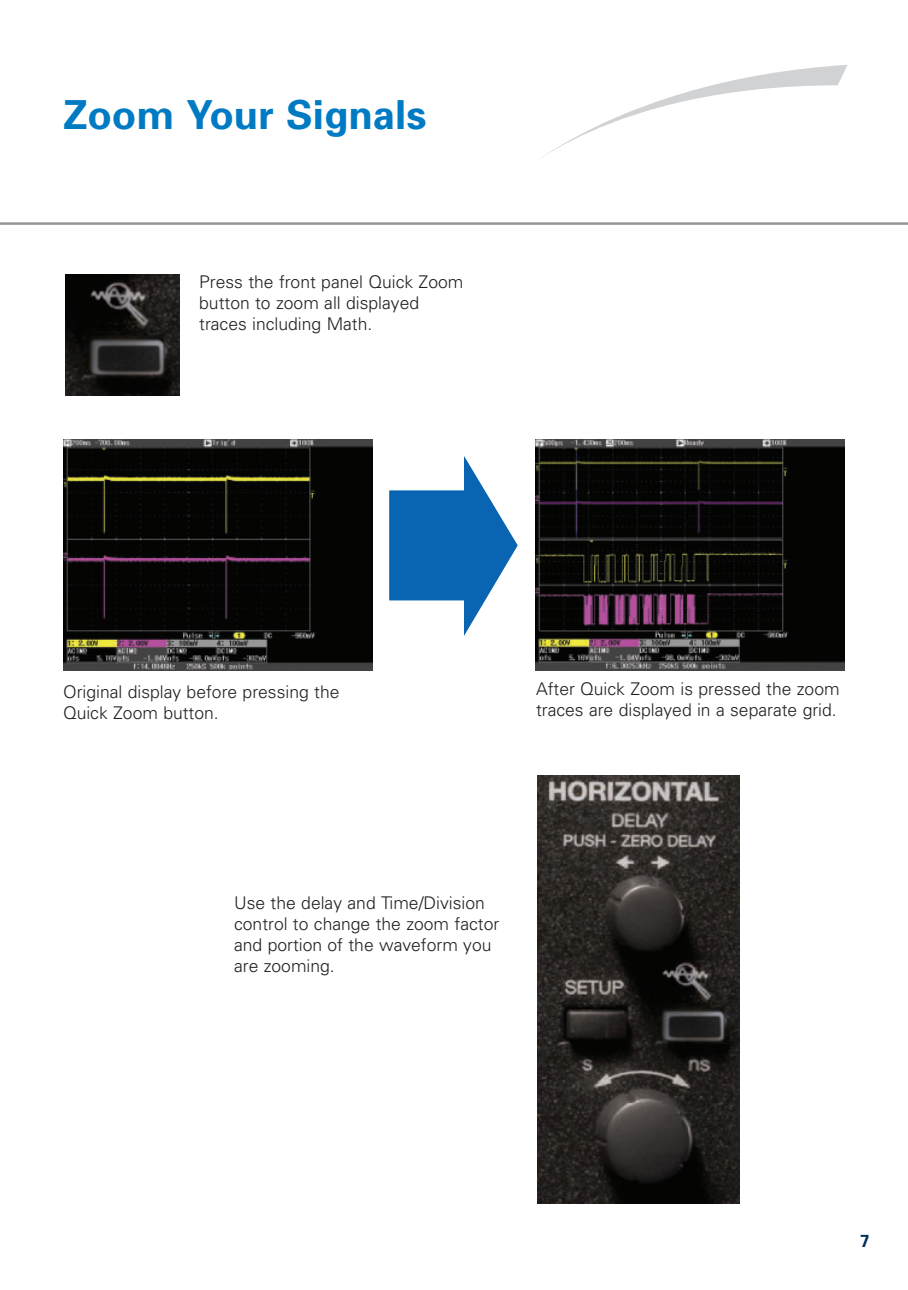
<style>
.page{position:relative;width:908px;height:1290px;background:#fff}
.page>*{position:absolute;margin:0;border:0;box-sizing:border-box;transform-origin:0 0}
.t1{font:700 40px "Univers";color:#007bc3}
.t2{font:300 17.5px/21px "Univers";color:#231f20}
.t3{font:700 17.5px "Univers";color:#002e5e}
</style>
<div class="page">
<svg style="left:389px;top:456px;width:128px;height:180px"></svg>
<svg style="left:540px;top:65px;width:307px;height:94px"></svg>
<hr style="left:0;top:222px;width:907px;height:3px;background:#939598">
<img style="left:65px;top:275px;width:114px;height:120px">
<img style="left:535px;top:439px;width:309px;height:232px">
<img style="left:63px;top:439px;width:309px;height:232px">
<img style="left:537px;top:776px;width:202px;height:428px">
<h1 class="t1" style="left:63px;top:100px;width:364px">Zoom Your Signals</h1>
<p class="t2" style="left:199px;top:272px;width:265px">Press the front panel Quick Zoom button to zoom all displayed traces including Math.</p>
<p class="t2" style="left:63px;top:682px;width:278px">Original display before pressing the<br>Quick Zoom button.</p>
<p class="t2" style="left:535px;top:680px;width:305px">After Quick Zoom is pressed the zoom traces are displayed in a separate grid.</p>
<p class="t2" style="left:234px;top:893px;width:266px">Use the delay and Time/Division control to change the zoom factor and portion of the waveform you are zooming.</p>
<p class="t3" style="left:859px;top:1234px;width:11px">7</p>
</div>
